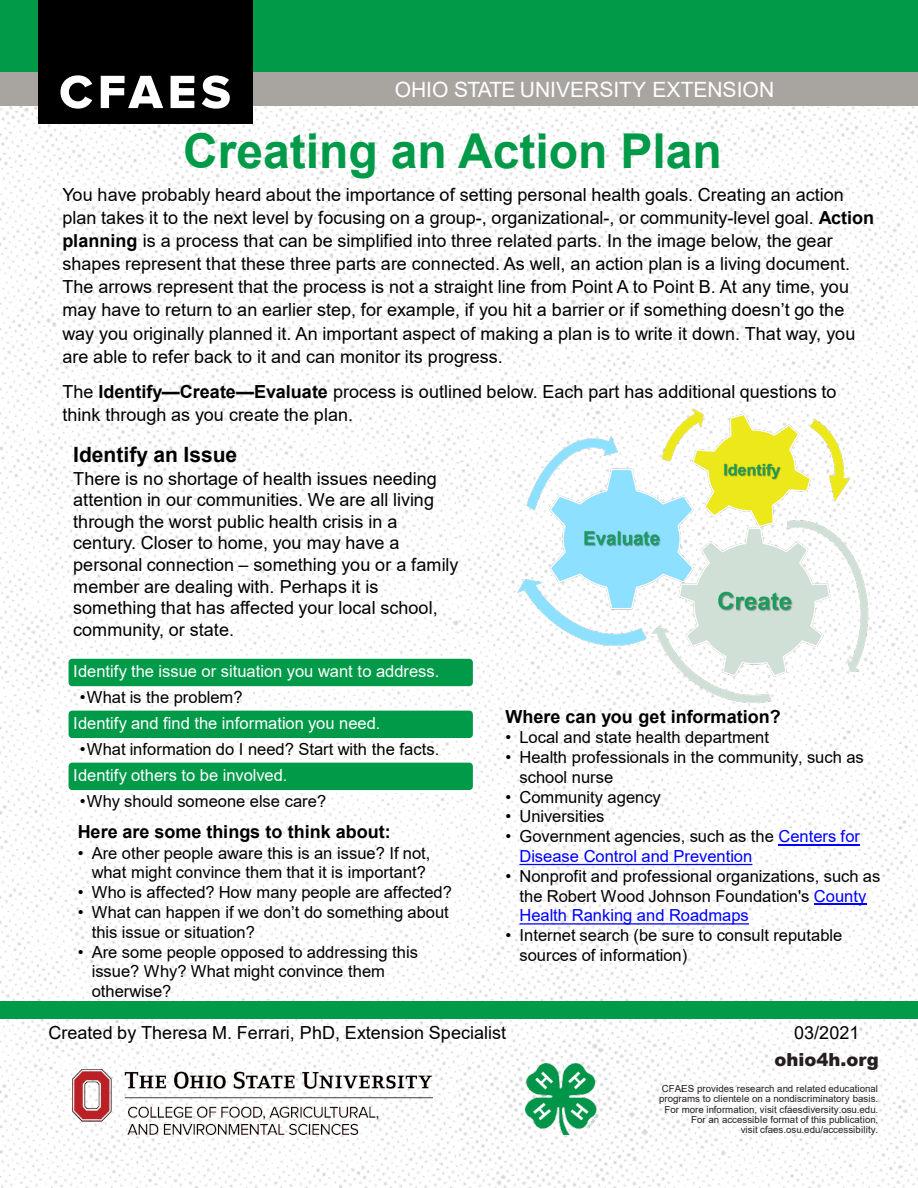
<style>
.page{position:relative;width:918px;height:1188px;background:#fff}
.page>*{position:absolute;margin:0;border:0;box-sizing:border-box;transform-origin:0 0}
.t1{font:700 48px "Arial";color:#009a49}
.t2{font:21px "Arial";color:#fff}
.t3{font:700 21px "Arial";color:#000}
.t4{font:18px/23.1px "Arial";letter-spacing:.005em;color:#000}
.t5{font:700 18px "Arial";color:#000}
.t6{font:900 18px "Arial";letter-spacing:.005em;color:#231f20}
.t7{font:16.5px/19.8px "Arial";color:#000}
.t8{font:16.5px "Arial";color:#fff}
.t9{font:16.5px/19.8px "Arial";color:#00f}
.t10{font:9.75px/10.5px "Arial";color:#231f20;text-align:right}
.s1{font-weight:700}
.s2{color:#000}
.s3{color:#00f}
</style>
<div class="page">
<img style="left:0;top:106px;width:918px;height:1082px">
<div style="left:0;top:71px;width:918px;height:35px;background:#a8a5a1"></div>
<div style="left:0;top:0;width:918px;height:72px;background:#009a49"></div>
<div style="left:38px;top:0;width:215px;height:124px;background:#000"></div>
<img style="left:526px;top:1064px;width:71px;height:71px">
<img style="left:73px;top:1070px;width:359px;height:65px">
<svg style="left:60px;top:76px;width:32px;height:33px"></svg>
<svg style="left:101px;top:76px;width:62px;height:32px"></svg>
<svg style="left:171px;top:76px;width:23px;height:32px"></svg>
<svg style="left:202px;top:76px;width:28px;height:33px"></svg>
<div style="left:0;top:1002px;width:918px;height:17px;background:#009a49"></div>
<img style="left:448px;top:402px;width:440px;height:301px">
<hr style="left:779px;top:844px;width:81px;height:1px;background:#00f">
<svg style="left:519px;top:864px;width:233px;height:1px"></svg>
<hr style="left:814px;top:903px;width:52px;height:2px;background:#00f">
<svg style="left:519px;top:923px;width:230px;height:2px"></svg>
<div style="left:66px;top:656px;width:410px;height:33px;background:#009a49;border:3px solid #fff;border-radius:5px"></div>
<div style="left:66px;top:708px;width:410px;height:33px;background:#009a49;border:3px solid #fff;border-radius:5px"></div>
<div style="left:66px;top:760px;width:410px;height:33px;background:#009a49;border:3px solid #fff;border-radius:5px"></div>
<p class="t2" style="left:395px;top:75px;width:381px">OHIO STATE UNIVERSITY EXTENSION</p>
<p class="t1" style="left:183px;top:118px;width:540px">Creating an Action Plan</p>
<p class="t4" style="left:62px;top:183px;width:813px">You have probably heard about the importance of setting personal health goals. Creating an action plan takes it to the next level by focusing on a group-, organizational-, or community-level goal. <span class="s1">Action planning</span> is a process that can be simplified into three related parts. In the image below, the gear shapes represent that these three parts are connected. As well, an action plan is a living document.<br>The arrows represent that the process is not a straight line from Point A to Point B. At any time, you may have to return to an earlier step, for example, if you hit a barrier or if something doesn’t go the way you originally planned it. An important aspect of making a plan is to write it down. That way, you are able to refer back to it and can monitor its progress.</p>
<p class="t4" style="left:62px;top:380px;width:776px">The <span class="s1">Identify—Create—Evaluate</span> process is outlined below. Each part has additional questions to think through as you create the plan.</p>
<p class="t3" style="left:73px;top:440px;width:166px">Identify an Issue</p>
<p class="t4" style="left:73px;top:467px;width:387px;line-height:21.6px">There is no shortage of health issues needing attention in our communities. We are all living through the worst public health crisis in a century. Closer to home, you may have a personal connection – something you or a family member are dealing with. Perhaps it is something that has affected your local school, community, or state.</p>
<p class="t8" style="left:73px;top:660px;width:368px">Identify the issue or situation you want to address.</p>
<p class="t7" style="left:80px;top:687px;width:164px">•What is the problem?</p>
<p class="t8" style="left:73px;top:712px;width:309px">Identify and find the information you need.</p>
<p class="t7" style="left:80px;top:739px;width:361px">•What information do I need? Start with the facts.</p>
<p class="t8" style="left:73px;top:764px;width:216px">Identify others to be involved.</p>
<p class="t7" style="left:80px;top:791px;width:248px">•Why should someone else care?</p>
<p class="t5" style="left:78px;top:819px;width:315px">Here are some things to think about:</p>
<p class="t7" style="left:78px;top:843px;width:354px;text-align:center">• Are other people aware this is an issue? If not, what might convince them that it is important?</p>
<p class="t7" style="left:78px;top:882px;width:376px">• Who is affected? How many people are affected?</p>
<p class="t7" style="left:92px;top:902px;width:359px;text-indent:-14px">• What can happen if we don’t do something about this issue or situation?</p>
<p class="t7" style="left:92px;top:942px;width:328px;text-indent:-14px">• Are some people opposed to addressing this issue? Why? What might convince them otherwise?</p>
<p class="t5" style="left:505px;top:704px;width:277px">Where can you get information?</p>
<p class="t7" style="left:505px;top:727px;width:265px">• Local and state health department</p>
<p class="t7" style="left:519px;top:747px;width:346px;text-indent:-14px">• Health professionals in the community, such as school nurse</p>
<p class="t7" style="left:505px;top:787px;width:157px">• Community agency</p>
<p class="t7" style="left:505px;top:807px;width:101px">• Universities</p>
<p class="t9" style="left:519px;top:826px;width:342px;text-indent:-14px"><span class="s2">• Government agencies, such as the</span> Centers for<br>Disease Control and Prevention</p>
<p class="t7" style="left:519px;top:866px;width:362px;text-indent:-14px">• Nonprofit and professional organizations, such as the Robert Wood Johnson Foundation's <span class="s3">County<br>Health Ranking and Roadmaps</span></p>
<p class="t7" style="left:519px;top:925px;width:324px;text-indent:-14px">• Internet search (be sure to consult reputable sources of information)</p>
<p class="t4" style="left:49px;top:1021px;width:459px">Created by Theresa M. Ferrari, PhD, Extension Specialist</p>
<p class="t4" style="left:794px;top:1021px;width:67px">03/2021</p>
<p class="t6" style="left:774px;top:1046px;width:106px">ohio4h.org</p>
<p class="t10" style="left:659px;top:1083px;width:221px">CFAES provides research and related educational programs to clientele on a nondiscriminatory basis.<br>For more information, visit cfaesdiversity.osu.edu.<br>For an accessible format of this publication,<br>visit cfaes.osu.edu/accessibility.</p>
</div>
